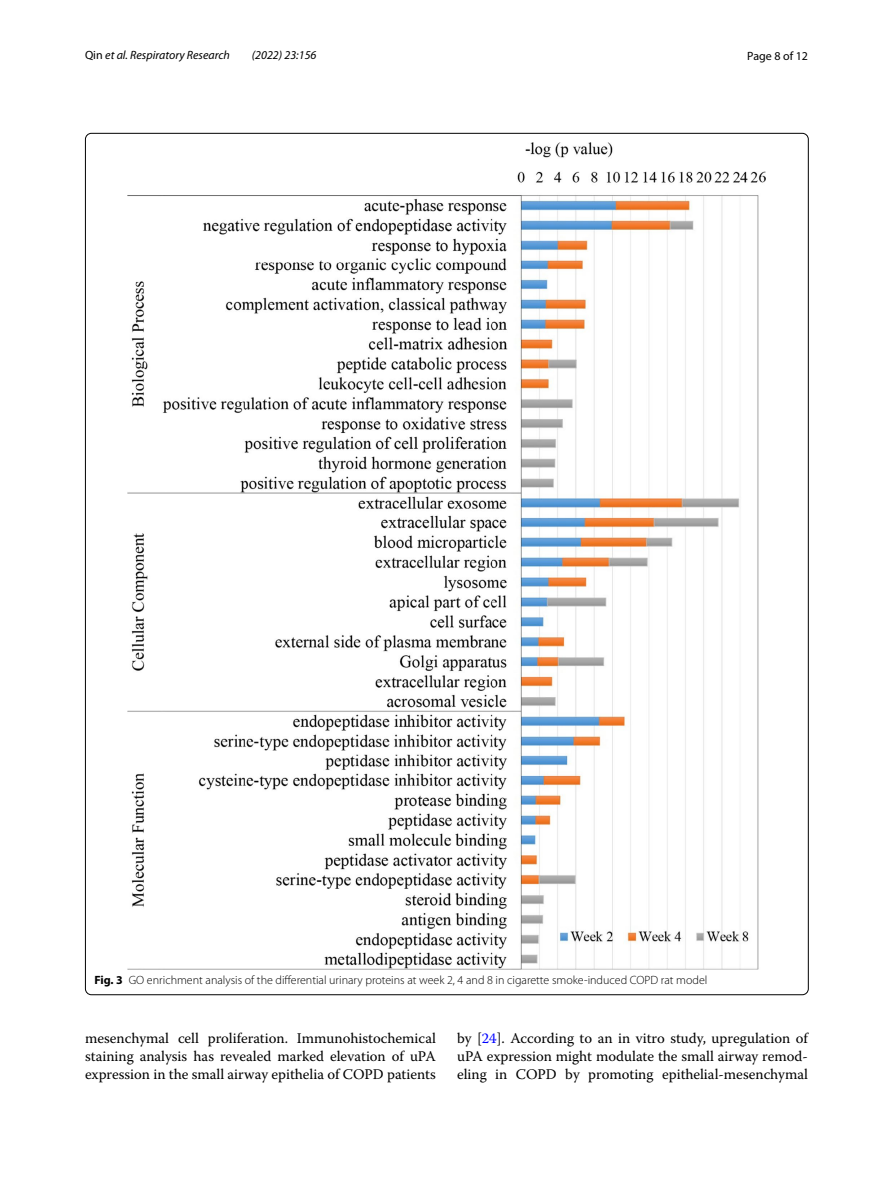
<style>
.page{position:relative;width:893px;height:1187px;background:#fff}
.page>*{position:absolute;margin:0;border:0;box-sizing:border-box;transform-origin:0 0}
.t1{font:14.7px/18px "Warnock Pro";color:#000;text-align:justify}
.t2{font:300 12px "Myriad Pro";color:#000}
.t3{font:italic 12px "Myriad Pro";color:#000}
.t4{font:12px "Myriad Pro";color:#000}
.s1{font-style:normal}
.s2{font-weight:700}
.s3{color:#00f}
</style>
<div class="page">
<img style="left:128px;top:142px;width:638px;height:827px">
<p class="t3" style="left:85px;top:48px;width:146px"><span class="s1">Qin</span> et al. Respiratory Research</p>
<p class="t3" style="left:252px;top:48px;width:66px">(2022) 23:156</p>
<p class="t4" style="left:747px;top:48px;width:62px">Page 8 of 12</p>
<p class="t2" style="left:94px;top:973px;width:614px"><span class="s2">Fig. 3</span> GO enrichment analysis of the differential urinary proteins at week 2, 4 and 8 in cigarette smoke-induced COPD rat model</p>
<p class="t1" style="left:85px;top:1029px;width:352px">mesenchymal cell proliferation. Immunohistochemical staining analysis has revealed marked elevation of uPA expression in the small airway epithelia of COPD patients</p>
<p class="t1" style="left:457px;top:1029px;width:352px">by [<span class="s3">24</span>]. According to an in vitro study, upregulation of uPA expression might modulate the small airway remod&shy;eling in COPD by promoting epithelial-mesenchymal</p>
</div>
